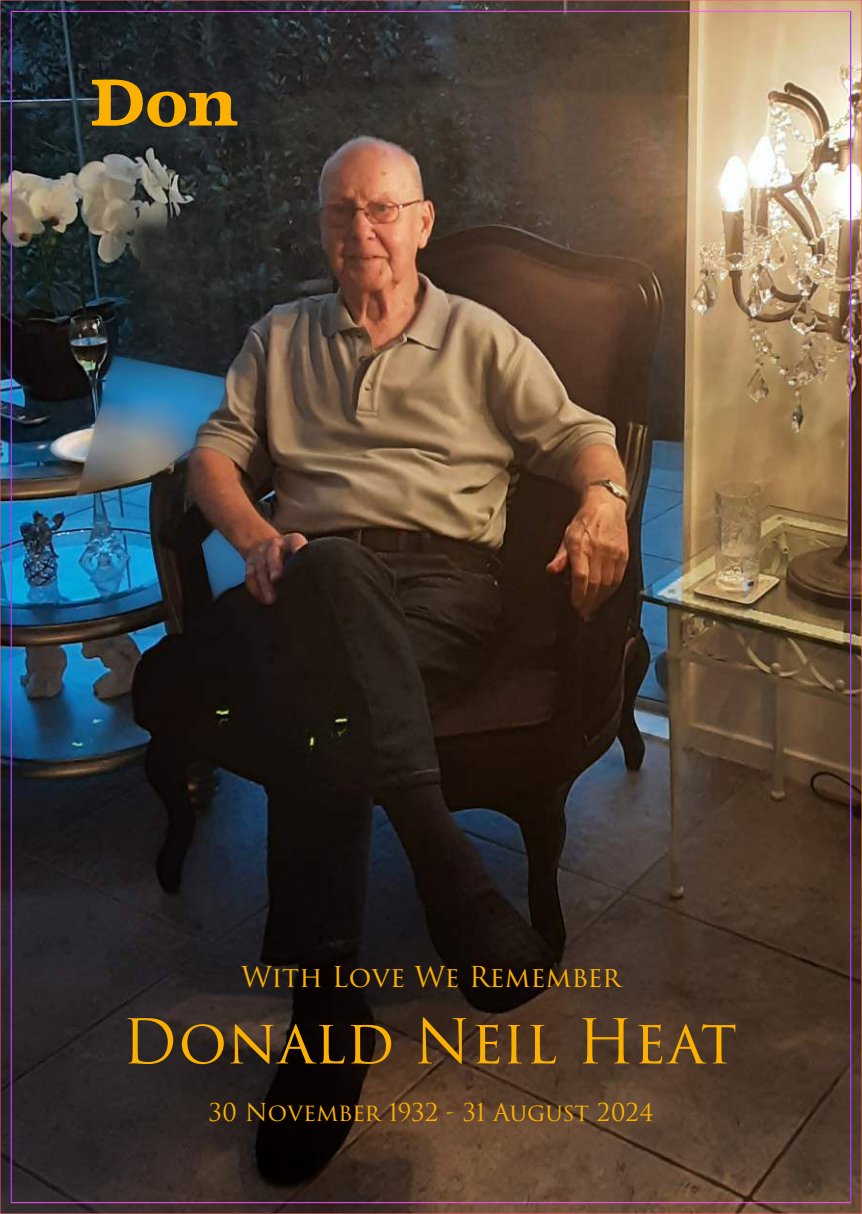
<style>
.page{position:relative;width:862px;height:1214px;background:#fff}
.page>*{position:absolute;margin:0;border:0;box-sizing:border-box;transform-origin:0 0}
.t1{font:700 64px "Temeraire";color:#fcb100}
.t2{font:60px "Trajan Pro 3";color:#fcb100}
.t3{font:28px "Trajan Pro 3";color:#fcb100}
.t4{font:24px "Trajan Pro 3";letter-spacing:-.005em;color:#fcb100}
</style>
<div class="page">
<img style="left:2px;top:2px;width:858px;height:1209px">
<hr style="left:11px;top:11px;width:1px;height:1191px;background:#93f">
<hr style="left:850px;top:11px;width:1px;height:1191px;background:#93f">
<h1 class="t1" style="left:91px;top:66px;width:148px">Don</h1>
<p class="t3" style="left:241px;top:960px;width:381px">With Love We Remember</p>
<h2 class="t2" style="left:122px;top:1007px;width:616px">Donald Neil Heat</h2>
<p class="t4" style="left:208px;top:1098px;width:446px">30 November 1932 - 31 August 2024</p>
</div>
